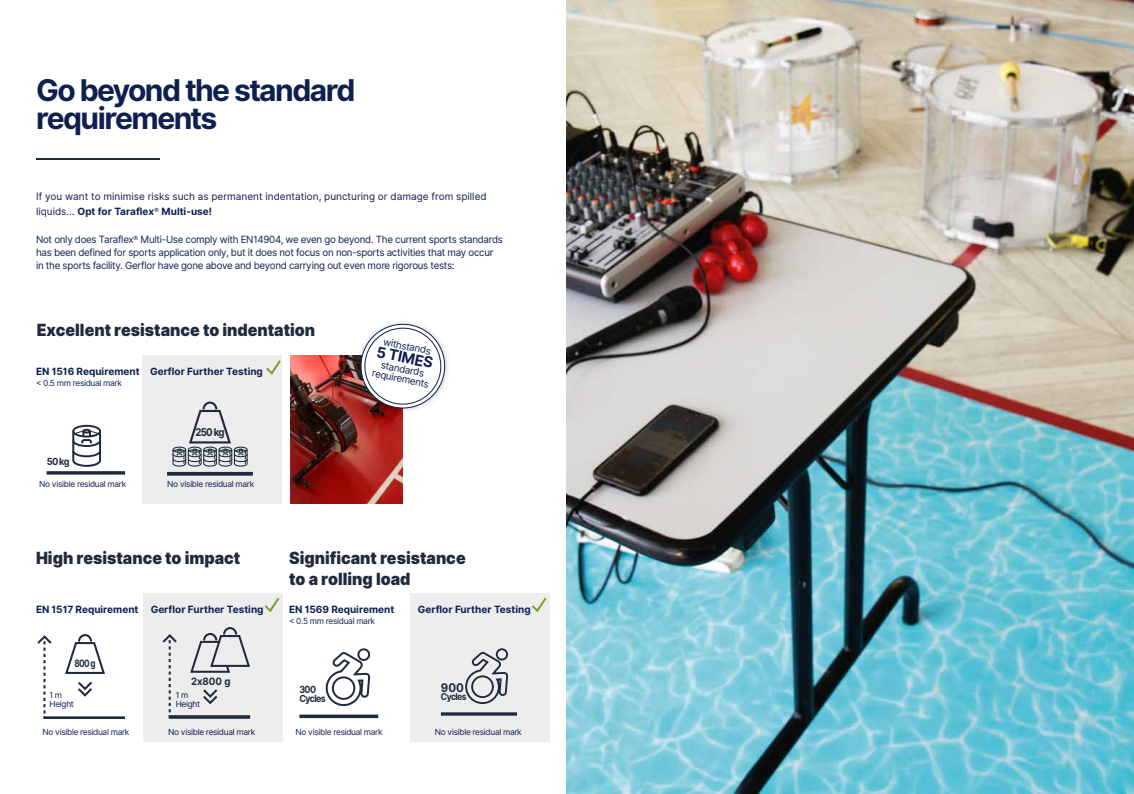
<style>
.page{position:relative;width:1134px;height:794px;background:#fff}
.page>*{position:absolute;margin:0;border:0;box-sizing:border-box;transform-origin:0 0}
.t1{font:700 30px/28px "Inter";letter-spacing:-.05em;color:#0e2050}
.t2{font:900 16.8px/21px "Inter";color:#1f2b3d;scale:.95 1}
.t3{font:700 15px "Inter";color:#0e2050}
.t4{font:700 12px "Inter";color:#1f2b3d;scale:.94 1}
.t5{font:700 10.7px "Inter";color:#1f2b3d;scale:.9 1}
.t6{font:700 10.2px "Inter";color:#1f2b3d;scale:.94 1}
.t7{font:700 10.2px "Inter";color:#1f2b3d;scale:.79 1}
.t8{font:10px/13px "Inter";letter-spacing:-.03em;color:#0e2050;text-align:center}
.t9{font:700 10px "Inter";color:#0e2050}
.t10{font:10px/15px "Inter";color:#0e2050}
.t11{font:700 9.9px/8.9px "Inter";letter-spacing:-.07em;color:#1f2b3d;scale:.9 1}
.t12{font:700 9.8px "Inter";color:#1f2b3d;scale:.94 1}
.t13{font:700 9.5px "Inter";letter-spacing:-.07em;color:#1f2b3d;scale:.9 1}
.t14{font:8.4px/9px "Inter";letter-spacing:-.04em;color:#0e2050}
.s1{font-weight:700}
</style>
<div class="page">
<img style="left:567px;top:0;width:567px;height:794px">
<div style="left:142px;top:355px;width:140px;height:148px;background:#ededed"></div>
<div style="left:143px;top:593px;width:140px;height:148px;background:#ededed"></div>
<div style="left:410px;top:593px;width:140px;height:148px;background:#ededed"></div>
<img style="left:290px;top:355px;width:112px;height:148px">
<div style="left:354px;top:317px;width:98px;height:98px;background:#000;opacity:.2"></div>
<svg style="left:356px;top:319px;width:93px;height:93px"></svg>
<hr style="left:43px;top:716px;width:82px;height:2px;background:#1f2b3d">
<svg style="left:37px;top:635px;width:17px;height:83px"></svg>
<svg style="left:65px;top:634px;width:40px;height:63px"></svg>
<svg style="left:299px;top:714px;width:79px;height:4px"></svg>
<svg style="left:325px;top:648px;width:46px;height:59px"></svg>
<div style="left:357px;top:648px;width:13px;height:13px;border:2px solid #1f2b3d;border-radius:50%"></div>
<hr style="left:441px;top:712px;width:76px;height:3px;background:#1f2b3d">
<svg style="left:465px;top:651px;width:44px;height:53px"></svg>
<div style="left:496px;top:648px;width:12px;height:12px;border:2px solid #1f2b3d;border-radius:50%"></div>
<hr style="left:47px;top:471px;width:78px;height:3px;background:#1f2b3d">
<div style="left:72px;top:425px;width:29px;height:12px;border:2px solid #1f2b3d;border-radius:50%"></div>
<svg style="left:72px;top:429px;width:29px;height:38px"></svg>
<svg style="left:190px;top:627px;width:60px;height:46px"></svg>
<hr style="left:169px;top:715px;width:81px;height:3px;background:#1f2b3d">
<svg style="left:162px;top:634px;width:17px;height:83px"></svg>
<svg style="left:203px;top:689px;width:15px;height:16px"></svg>
<svg style="left:167px;top:472px;width:86px;height:4px"></svg>
<svg style="left:172px;top:401px;width:76px;height:66px"></svg>
<svg style="left:266px;top:360px;width:15px;height:15px"></svg>
<svg style="left:264px;top:598px;width:16px;height:15px"></svg>
<svg style="left:531px;top:598px;width:16px;height:15px"></svg>
<hr style="left:36px;top:158px;width:124px;height:2px;background:#1f2b3d">
<h1 class="t1" style="left:36px;top:77px;width:321px">Go beyond the standard requirements</h1>
<p class="t10" style="left:36px;top:189px;width:452px">If you want to minimise risks such as permanent indentation, puncturing or damage from spilled liquids… <span class="s1">Opt for Taraflex</span><sup>®</sup> <span class="s1">Multi-use!</span></p>
<p class="t8" style="left:36px;top:233px;width:468px;text-align:left">Not only does Taraflex<sup>®</sup> Multi-Use comply with EN14904, we even go beyond. The current sports standards has been defined for sports application only, but it does not focus on non-sports activities that may occur in the sports facility. Gerflor have gone above and beyond carrying out even more rigorous tests:</p>
<h2 class="t2" style="left:37px;top:319px;width:295px">Excellent resistance to indentation</h2>
<p class="t9" style="left:36px;top:364px;width:105px">EN 1516 Requirement</p>
<p class="t14" style="left:36px;top:379px;width:87px">&lt; 0.5 mm residual mark</p>
<p class="t9" style="left:150px;top:364px;width:114px">Gerflor Further Testing</p>
<p class="t12" style="left:47px;top:454px;width:26px">50 kg</p>
<p class="t14" style="left:39px;top:479px;width:89px">No visible residual mark</p>
<p class="t5" style="left:195px;top:425px;width:34px">250 kg</p>
<p class="t14" style="left:167px;top:479px;width:89px">No visible residual mark</p>
<p class="t8" style="left:385px;top:335px;width:50px;rotate:12deg">withstands</p>
<h3 class="t3" style="left:379px;top:340px;width:58px;rotate:12deg">5 TIMES</h3>
<p class="t8" style="left:375px;top:358px;width:59px;line-height:10px;rotate:12deg">standards requirements</p>
<h2 class="t2" style="left:36px;top:548px;width:217px">High resistance to impact</h2>
<p class="t9" style="left:151px;top:602px;width:114px">Gerflor Further Testing</p>
<p class="t9" style="left:418px;top:602px;width:114px">Gerflor Further Testing</p>
<h2 class="t2" style="left:289px;top:548px;width:187px">Significant resistance to a rolling load</h2>
<p class="t9" style="left:36px;top:602px;width:104px">EN 1517 Requirement</p>
<p class="t9" style="left:289px;top:602px;width:107px">EN 1569 Requirement</p>
<p class="t7" style="left:74px;top:656px;width:28px">800 g</p>
<p class="t6" style="left:191px;top:674px;width:43px">2x800 g</p>
<p class="t14" style="left:49px;top:691px;width:26px">1 m<br>Height</p>
<p class="t14" style="left:176px;top:691px;width:26px">1 m<br>Height</p>
<p class="t14" style="left:289px;top:617px;width:87px">&lt; 0.5 mm residual mark</p>
<p class="t11" style="left:299px;top:685px;width:31px">300<br>Cycles</p>
<p class="t4" style="left:441px;top:678px;width:26px">900</p>
<p class="t13" style="left:441px;top:690px;width:30px">Cycles</p>
<p class="t14" style="left:42px;top:727px;width:89px">No visible residual mark</p>
<p class="t14" style="left:168px;top:727px;width:89px">No visible residual mark</p>
<p class="t14" style="left:296px;top:727px;width:89px">No visible residual mark</p>
<p class="t14" style="left:435px;top:727px;width:89px">No visible residual mark</p>
</div>
